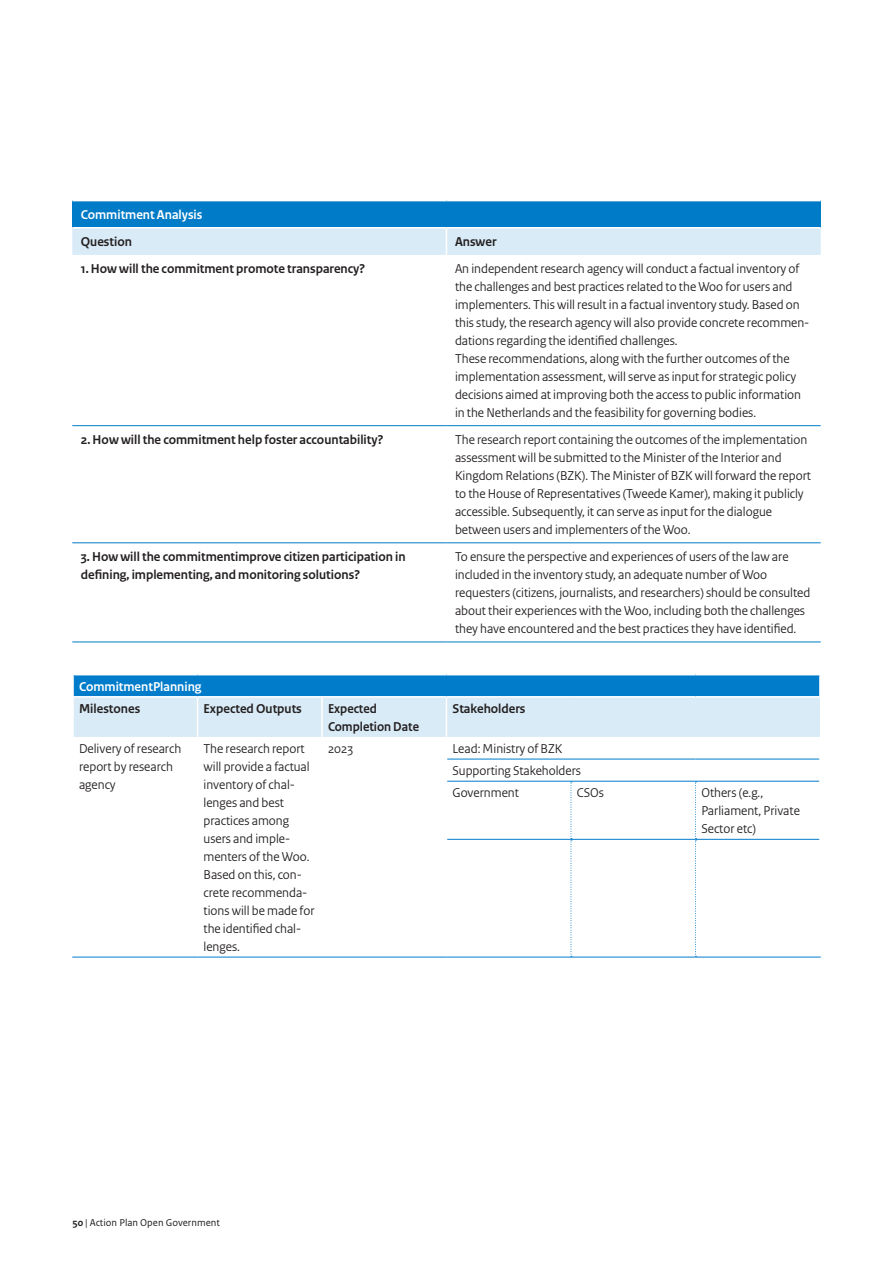
<style>
.page{position:relative;width:893px;height:1263px;background:#fff}
.page>*{position:absolute;margin:0;border:0;box-sizing:border-box;transform-origin:0 0}
.Tabel_plat{font:13.5px/18px "Rijksoverheid Sans Heading";color:#231f20}
.Tabel_kop{font:700 13.5px/18px "Rijksoverheid Sans Heading";color:#231f20}
.Tabel_kop-2{font:700 13.5px "Rijksoverheid Sans Heading";color:#fff}
.Tabel_plat-2{font:700 13.5px "Rijksoverheid Sans Heading";color:#231f20}
.t1{font:10.5px "Rijksoverheid Sans Text";color:#231f20}
.s1{font-weight:700}
</style>
<div class="page">
<div style="left:72px;top:201px;width:749px;height:27px;background:#007bc7"></div>
<hr style="left:72px;top:227px;width:374px;height:1px;background:#fff">
<hr style="left:446px;top:227px;width:375px;height:1px;background:#fff">
<div style="left:72px;top:228px;width:749px;height:27px;background:#d9ebf7"></div>
<hr style="left:72px;top:425px;width:374px;height:1px;background:#007bc7">
<hr style="left:446px;top:425px;width:375px;height:1px;background:#007bc7">
<hr style="left:72px;top:542px;width:374px;height:1px;background:#007bc7">
<hr style="left:446px;top:542px;width:375px;height:1px;background:#007bc7">
<hr style="left:72px;top:642px;width:374px;height:1px;background:#007bc7">
<hr style="left:446px;top:642px;width:375px;height:1px;background:#007bc7">
<div style="left:73px;top:675px;width:747px;height:22px;background:#007ccb"></div>
<hr style="left:72px;top:675px;width:2px;height:21px;background:#fff">
<hr style="left:819px;top:675px;width:2px;height:21px;background:#fff">
<hr style="left:72px;top:696px;width:126px;height:1px;background:#fff">
<hr style="left:198px;top:696px;width:124px;height:1px;background:#fff">
<hr style="left:322px;top:696px;width:124px;height:1px;background:#fff">
<hr style="left:446px;top:696px;width:125px;height:1px;background:#fff">
<hr style="left:571px;top:696px;width:124px;height:1px;background:#fff">
<hr style="left:695px;top:696px;width:126px;height:1px;background:#fff">
<hr style="left:72px;top:957px;width:126px;height:1px;background:#007ccb">
<hr style="left:198px;top:957px;width:124px;height:1px;background:#007ccb">
<hr style="left:322px;top:957px;width:124px;height:1px;background:#007ccb">
<hr style="left:446px;top:957px;width:125px;height:1px;background:#007ccb">
<hr style="left:695px;top:957px;width:126px;height:1px;background:#007ccb">
<svg style="left:73px;top:697px;width:747px;height:260px"></svg>
<hr style="left:571px;top:839px;width:124px;height:1px;background:#007ccb">
<hr style="left:571px;top:957px;width:124px;height:1px;background:#007ccb">
<p class="Tabel_kop-2" style="left:81px;top:207px;width:123px">Commitment Analysis</p>
<p class="Tabel_kop" style="left:81px;top:233px;width:53px">Question</p>
<p class="Tabel_plat-2" style="left:455px;top:234px;width:43px">Answer</p>
<p class="Tabel_kop" style="left:81px;top:260px;width:286px">1. How will the commitment promote transparency?</p>
<p class="Tabel_plat" style="left:455px;top:260px;width:356px">An independent research agency will conduct a factual inventory of the challenges and best practices related to the Woo for users and implementers. This will result in a factual inventory study. Based on this study, the research agency will also provide concrete recommen&shy;dations regarding the identified challenges.</p>
<p class="Tabel_plat" style="left:455px;top:350px;width:348px">These recommendations, along with the further outcomes of the implementation assessment, will serve as input for strategic policy decisions aimed at improving both the access to public information in the Netherlands and the feasibility for governing bodies.</p>
<p class="Tabel_kop" style="left:81px;top:431px;width:304px">2. How will the commitment help foster accountability?</p>
<p class="Tabel_plat" style="left:455px;top:431px;width:358px">The research report containing the outcomes of the implementation assessment will be submitted to the Minister of the Interior and Kingdom Relations (BZK). The Minister of BZK will forward the report to the House of Representatives (Tweede Kamer), making it publicly accessible. Subsequently, it can serve as input for the dialogue between users and implementers of the Woo.</p>
<p class="Tabel_kop" style="left:81px;top:548px;width:326px">3. How will the commitmentimprove citizen participation in defining, implementing, and monitoring solutions?</p>
<p class="Tabel_plat" style="left:455px;top:548px;width:357px">To ensure the perspective and experiences of users of the law are included in the inventory study, an adequate number of Woo requesters (citizens, journalists, and researchers) should be consulted about their experiences with the Woo, including both the challenges they have encountered and the best practices they have identified.</p>
<p class="Tabel_kop-2" style="left:79px;top:679px;width:124px">CommitmentPlanning</p>
<p class="Tabel_kop" style="left:79px;top:700px;width:63px">Milestones</p>
<p class="Tabel_kop" style="left:204px;top:700px;width:100px">Expected Outputs</p>
<p class="Tabel_kop" style="left:328px;top:700px;width:93px">Expected<br>Completion Date</p>
<p class="Tabel_kop" style="left:452px;top:700px;width:74px">Stakeholders</p>
<p class="Tabel_plat" style="left:79px;top:740px;width:104px">Delivery of research report by research agency</p>
<p class="Tabel_plat" style="left:204px;top:740px;width:113px">The research report will provide a factual inventory of chal&shy;lenges and best practices among users and imple&shy;menters of the Woo.<br>Based on this, con&shy;crete recommenda&shy;tions will be made for the identified chal&shy;lenges.</p>
<p class="Tabel_plat" style="left:328px;top:740px;width:27px">2023</p>
<p class="Tabel_plat" style="left:452px;top:740px;width:111px">Lead: Ministry of BZK</p>
<p class="Tabel_plat" style="left:452px;top:762px;width:130px">Supporting Stakeholders</p>
<p class="Tabel_plat" style="left:452px;top:784px;width:68px">Government</p>
<p class="Tabel_plat" style="left:577px;top:784px;width:28px">CSOs</p>
<p class="Tabel_plat" style="left:701px;top:784px;width:100px">Others (e.g.,<br>Parliament, Private<br>Sector etc)</p>
<p class="t1" style="left:72px;top:1216px;width:149px"><span class="s1">50</span> | Action Plan Open Government</p>
</div>
